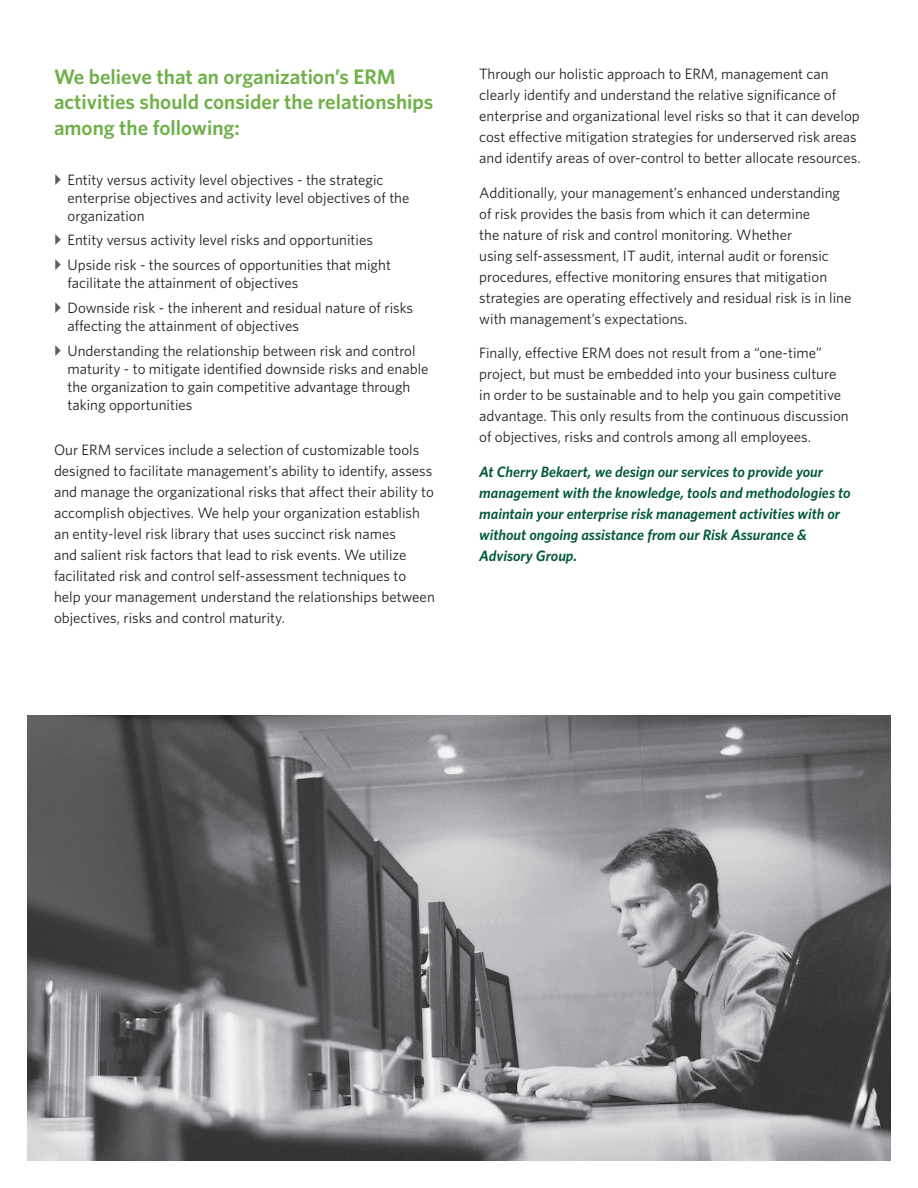
<style>
.page{position:relative;width:918px;height:1188px;background:#fff}
.page>*{position:absolute;margin:0;border:0;box-sizing:border-box;transform-origin:0 0}
.Light_Green_SubHeadi{font:600 21px/25.2px "Whitney";color:#6fb048}
.t1{font:15px/21px "Whitney";color:#231f20}
.t2{font:italic 600 15px/21px "Whitney";color:#00573c}
</style>
<div class="page">
<img style="left:27px;top:800px;width:864px;height:361px">
<img style="left:27px;top:716px;width:864px;height:84px">
<p class="Light_Green_SubHeadi" style="left:54px;top:64px;width:381px">We believe that an organization’s ERM activities should consider the relationships among the following:</p>
<p class="t1" style="left:68px;top:170px;width:343px;line-height:18px">Entity versus activity level objectives - the strategic enterprise objectives and activity level objectives of the organization</p>
<p class="t1" style="left:68px;top:229px;width:307px">Entity versus activity level risks and opportunities</p>
<p class="t1" style="left:68px;top:256px;width:325px;line-height:18px">Upside risk - the sources of opportunities that might facilitate the attainment of objectives</p>
<p class="t1" style="left:68px;top:298px;width:347px;line-height:18px">Downside risk - the inherent and residual nature of risks affecting the attainment of objectives</p>
<p class="t1" style="left:68px;top:341px;width:363px;line-height:18px">Understanding the relationship between risk and control maturity - to mitigate identified downside risks and enable the organization to gain competitive advantage through taking opportunities</p>
<p class="t1" style="left:54px;top:439px;width:382px">Our ERM services include a selection of customizable tools designed to facilitate management’s ability to identify, assess and manage the organizational risks that affect their ability to accomplish objectives. We help your organization establish an entity-level risk library that uses succinct risk names<br>and salient risk factors that lead to risk events. We utilize facilitated risk and control self-assessment techniques to help your management understand the relationships between objectives, risks and control maturity.</p>
<p class="t1" style="left:479px;top:63px;width:383px">Through our holistic approach to ERM, management can clearly identify and understand the relative significance of enterprise and organizational level risks so that it can develop cost effective mitigation strategies for underserved risk areas and identify areas of over-control to better allocate resources.</p>
<p class="t1" style="left:479px;top:182px;width:374px">Additionally, your management’s enhanced understanding of risk provides the basis from which it can determine<br>the nature of risk and control monitoring. Whether<br>using self-assessment, IT audit, internal audit or forensic procedures, effective monitoring ensures that mitigation strategies are operating effectively and residual risk is in line with management’s expectations.</p>
<p class="t1" style="left:479px;top:342px;width:371px">Finally, effective ERM does not result from a “one-time” project, but must be embedded into your business culture in order to be sustainable and to help you gain competitive advantage. This only results from the continuous discussion of objectives, risks and controls among all employees.</p>
<p class="t2" style="left:479px;top:461px;width:373px">At Cherry Bekaert, we design our services to provide your management with the knowledge, tools and methodologies to maintain your enterprise risk management activities with or without ongoing assistance from our Risk Assurance &amp; Advisory Group.</p>
</div>
